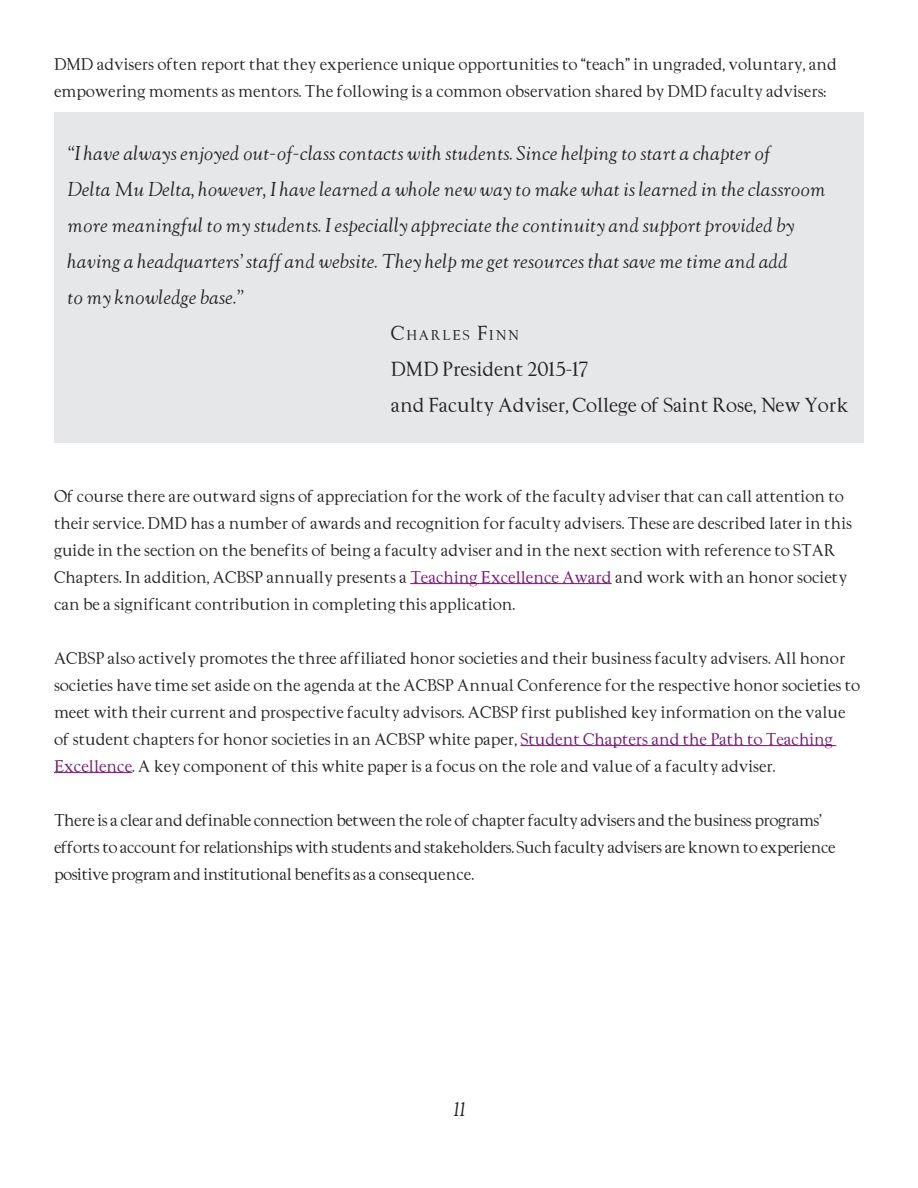
<style>
.page{position:relative;width:918px;height:1188px;background:#fff}
.page>*{position:absolute;margin:0;border:0;box-sizing:border-box;transform-origin:0 0}
.t1{font:italic 18px/36px "Goudy";color:#231f20}
.t2{font:18px/36px "Goudy";color:#231f20}
.t3{font:15px/27px "Goudy";color:#231f20}
.t4{font:15px/27px "Goudy";letter-spacing:-.025em;color:#231f20}
.t5{font:12.6px "Goudy";letter-spacing:.145em;color:#231f20}
.s1{font-size:18px}
.s2{color:#741272}
</style>
<div class="page">
<hr style="left:410px;top:583px;width:202px;height:1px;background:#741272">
<hr style="left:521px;top:745px;width:315px;height:1px;background:#741272">
<hr style="left:54px;top:772px;width:78px;height:1px;background:#741272">
<div style="left:54px;top:112px;width:810px;height:331px;background:#e6e7e9"></div>
<p class="t3" style="left:54px;top:50px;width:784px">DMD advisers often report that they experience unique opportunities to “teach” in ungraded, voluntary, and empowering moments as mentors. The following is a common observation shared by DMD faculty advisers:</p>
<p class="t1" style="left:67px;top:135px;width:760px">“I have always enjoyed out-of-class contacts with students. Since helping to start a chapter of<br>Delta Mu Delta, however, I have learned a whole new way to make what is learned in the classroom more meaningful to my students. I especially appreciate the continuity and support provided by having a headquarters’ staff and website. They help me get resources that save me time and add<br>to my knowledge base.”</p>
<p class="t5" style="left:391px;top:327px;width:129px"><span class="s1">C</span>HARLES <span class="s1">F</span>INN</p>
<p class="t2" style="left:391px;top:351px;width:459px">DMD President 2015-17<br>and Faculty Adviser, College of Saint Rose, New York</p>
<p class="t3" style="left:54px;top:482px;width:799px">Of course there are outward signs of appreciation for the work of the faculty adviser that can call attention to their service. DMD has a number of awards and recognition for faculty advisers. These are described later in this guide in the section on the benefits of being a faculty adviser and in the next section with reference to STAR Chapters. In addition, ACBSP annually presents a <span class="s2">Teaching Excellence Award</span> and work with an honor society can be a significant contribution in completing this application.</p>
<p class="t3" style="left:54px;top:644px;width:808px">ACBSP also actively promotes the three affiliated honor societies and their business faculty advisers. All honor societies have time set aside on the agenda at the ACBSP Annual Conference for the respective honor societies to meet with their current and prospective faculty advisors. ACBSP first published key information on the value of student chapters for honor societies in an ACBSP white paper, <span class="s2">Student Chapters and the Path to Teaching Excellence</span>. A key component of this white paper is a focus on the role and value of a faculty adviser.</p>
<p class="t4" style="left:54px;top:806px;width:783px">There is a clear and definable connection between the role of chapter faculty advisers and the business programs’ efforts to account for relationships with students and stakeholders. Such faculty advisers are known to experience positive program and institutional benefits as a consequence.</p>
<p class="t1" style="left:453px;top:1091px;width:13px">11</p>
</div>
